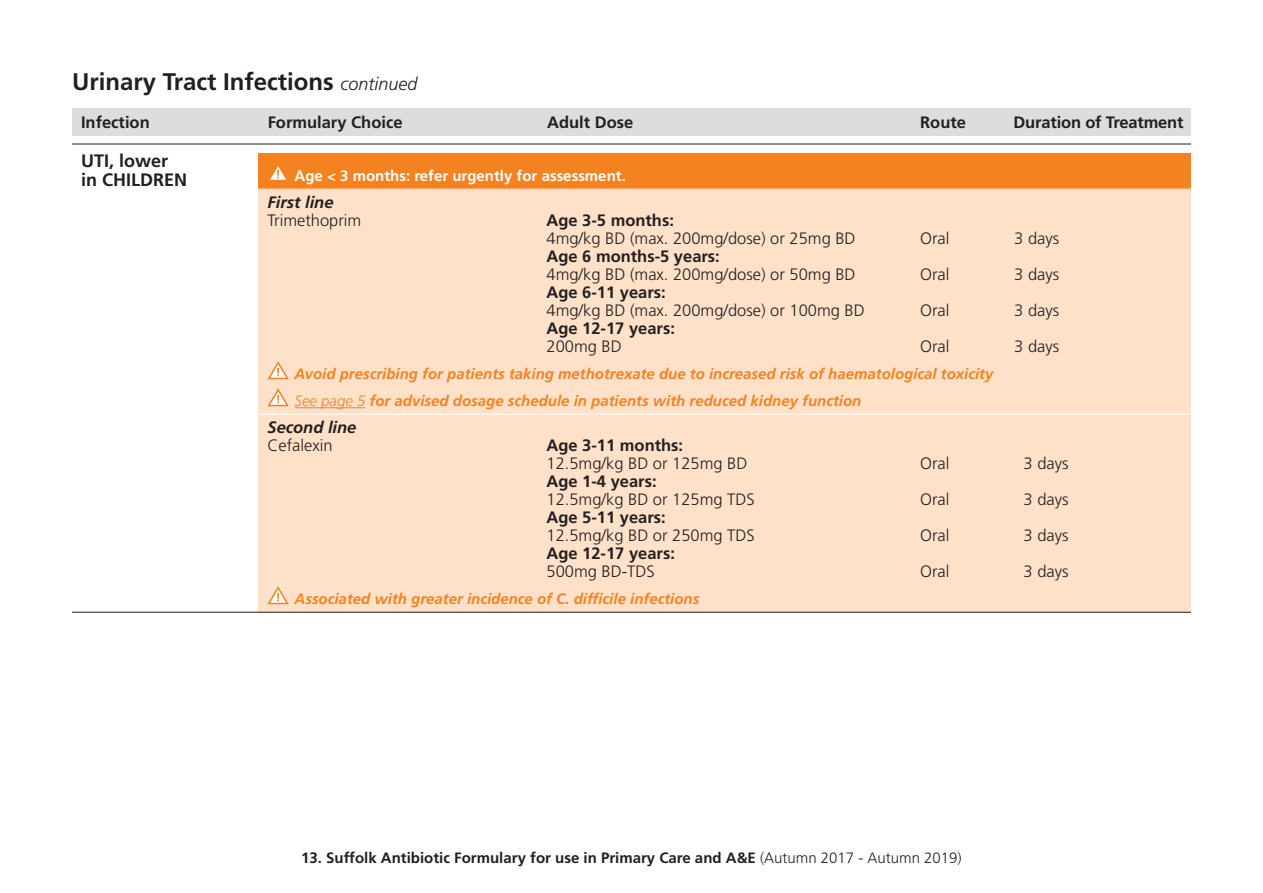
<style>
.page{position:relative;width:1263px;height:893px;background:#fff}
.page>*{position:absolute;margin:0;border:0;box-sizing:border-box;transform-origin:0 0}
.Section_Heading{font:700 24px "Frutiger LT Std";color:#231f20}
.Infection_UL{font:700 18px/19.5px "Frutiger LT Std";color:#231f20}
.Body_UL{font:300 16.5px/18px "Frutiger LT Std";color:#231f20}
.Body_UL-2{font:700 16.5px/18px "Frutiger LT Std";color:#231f20}
.Body_UL-3{font:italic 700 16.5px/18px "Frutiger LT Std";color:#231f20}
.Body_UL-4{font:italic 700 15px "Frutiger LT Std";color:#f58220}
.t1{font:700 15px "Frutiger LT Std";color:#231f20}
.Body_UL-5{font:700 15px "Frutiger LT Std";color:#fff}
.s1{font-weight:300;font-style:italic;font-size:18px}
.s2{font-weight:700;font-style:italic}
.s3{font-weight:700}
.s4{font-weight:300}
.s5{font-weight:300;font-style:normal}
</style>
<div class="page">
<div style="left:72px;top:108px;width:1119px;height:27px;background:#dcdddf"></div>
<hr style="left:72px;top:144px;width:1119px;height:1px;background:#231f20">
<div style="left:258px;top:153px;width:933px;height:459px;background:#fee1c8"></div>
<div style="left:258px;top:153px;width:933px;height:36px;background:#f58220"></div>
<hr style="left:72px;top:189px;width:1119px;height:1px;background:#fff">
<hr style="left:72px;top:414px;width:1119px;height:1px;background:#fff">
<hr style="left:294px;top:407px;width:71px;height:1px;background:#f58220">
<hr style="left:72px;top:612px;width:1119px;height:1px;background:#231f20">
<svg style="left:270px;top:166px;width:16px;height:14px"></svg>
<svg style="left:267px;top:361px;width:22px;height:19px"></svg>
<svg style="left:267px;top:388px;width:22px;height:19px"></svg>
<svg style="left:267px;top:586px;width:22px;height:19px"></svg>
<p class="Section_Heading" style="left:72px;top:68px;width:347px">Urinary Tract Infections <span class="s1">continued</span></p>
<p class="Body_UL-2" style="left:81px;top:113px;width:70px">Infection</p>
<p class="Infection_UL" style="left:81px;top:151px;width:108px">UTI, lower in CHILDREN</p>
<p class="Body_UL-2" style="left:268px;top:113px;width:136px">Formulary Choice</p>
<p class="Body_UL-2" style="left:547px;top:113px;width:88px">Adult Dose</p>
<p class="Body_UL-2" style="left:920px;top:113px;width:47px">Route</p>
<p class="Body_UL-2" style="left:1013px;top:113px;width:172px">Duration of Treatment</p>
<p class="Body_UL-5" style="left:294px;top:167px;width:333px">Age &lt; 3 months: refer urgently for assessment.</p>
<p class="Body_UL" style="left:267px;top:194px;width:95px"><span class="s2">First line<br></span>Trimethoprim</p>
<p class="Body_UL" style="left:546px;top:212px;width:311px"><span class="s3">Age 3-5 months:<br></span>4mg/kg BD (max. 200mg/dose) or 25mg BD</p>
<p class="Body_UL" style="left:920px;top:230px;width:31px">Oral</p>
<p class="Body_UL" style="left:1014px;top:230px;width:46px">3 days</p>
<p class="Body_UL" style="left:546px;top:248px;width:311px"><span class="s3">Age 6 months-5 years:<br></span>4mg/kg BD (max. 200mg/dose) or 50mg BD</p>
<p class="Body_UL" style="left:546px;top:284px;width:320px"><span class="s3">Age 6-11 years:<br></span>4mg/kg BD (max. 200mg/dose) or 100mg BD</p>
<p class="Body_UL" style="left:920px;top:266px;width:31px">Oral</p>
<p class="Body_UL" style="left:1014px;top:266px;width:46px">3 days</p>
<p class="Body_UL" style="left:920px;top:302px;width:31px">Oral</p>
<p class="Body_UL" style="left:1014px;top:302px;width:46px">3 days</p>
<p class="Body_UL-2" style="left:546px;top:320px;width:130px">Age 12-17 years:<br><span class="s4">200mg BD</span></p>
<p class="Body_UL" style="left:920px;top:338px;width:31px">Oral</p>
<p class="Body_UL" style="left:1014px;top:338px;width:46px">3 days</p>
<p class="Body_UL-4" style="left:294px;top:365px;width:700px">Avoid prescribing for patients taking methotrexate due to increased risk of haematological toxicity</p>
<p class="Body_UL-4" style="left:294px;top:392px;width:568px"><span class="s4">See page 5</span> for advised dosage schedule in patients with reduced kidney function</p>
<p class="Body_UL-3" style="left:267px;top:419px;width:90px">Second line<br><span class="s5">Cefalexin</span></p>
<p class="Body_UL" style="left:546px;top:437px;width:202px"><span class="s3">Age 3-11 months:<br></span>12.5mg/kg BD or 125mg BD</p>
<p class="Body_UL" style="left:920px;top:455px;width:31px">Oral</p>
<p class="Body_UL" style="left:1023px;top:455px;width:46px">3 days</p>
<p class="Body_UL" style="left:546px;top:473px;width:210px"><span class="s3">Age 1-4 years:<br></span>12.5mg/kg BD or 125mg TDS</p>
<p class="Body_UL" style="left:546px;top:509px;width:210px"><span class="s3">Age 5-11 years:<br></span>12.5mg/kg BD or 250mg TDS</p>
<p class="Body_UL-2" style="left:546px;top:545px;width:130px">Age 12-17 years:<br><span class="s4">500mg BD-TDS</span></p>
<p class="Body_UL-4" style="left:294px;top:590px;width:406px">Associated with greater incidence of C. difficile infections</p>
<p class="Body_UL" style="left:920px;top:491px;width:31px">Oral</p>
<p class="Body_UL" style="left:1023px;top:491px;width:46px">3 days</p>
<p class="Body_UL" style="left:920px;top:527px;width:31px">Oral</p>
<p class="Body_UL" style="left:1023px;top:527px;width:46px">3 days</p>
<p class="Body_UL" style="left:920px;top:563px;width:31px">Oral</p>
<p class="Body_UL" style="left:1023px;top:563px;width:46px">3 days</p>
<p class="t1" style="left:301px;top:849px;width:662px">13. Suffolk Antibiotic Formulary for use in Primary Care and A&amp;E <span class="s4">(Autumn 2017 - Autumn 2019)</span></p>
</div>
